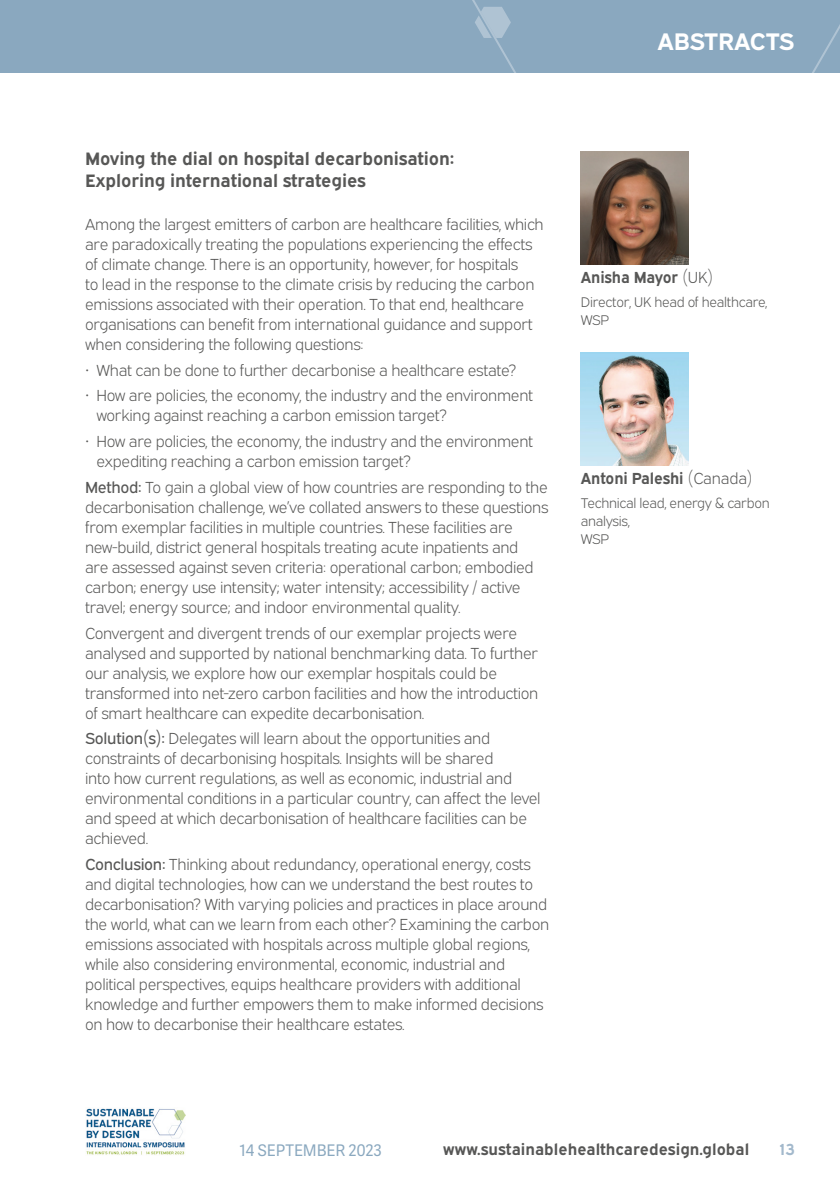
<style>
.page{position:relative;width:840px;height:1191px;background:#fff}
.page>*{position:absolute;margin:0;border:0;box-sizing:border-box;transform-origin:0 0}
.t1{font:700 24px "Expressway Rg";letter-spacing:-.01em;color:#fff}
.t2{font:700 18px/22px "Expressway Rg";letter-spacing:-.01em;color:#575756}
.t3{font:16px/20px "Expressway Lt";letter-spacing:-.02em;color:#575756}
.t4{font:700 16px "Expressway Rg";color:#575756}
.t5{font:700 16px "Expressway Rg";color:#575756;scale:.96 1}
.t6{font:16px "Adelle Sans";color:#8aa8bf}
.t7{font:700 16px "Expressway Rg";color:#a3b9cc}
.t8{font:14px/18px "Expressway Lt";letter-spacing:-.02em;color:#575756}
.s1{font-family:"Expressway Rg"}
.s2{font-family:"Expressway Lt";font-weight:400}
</style>
<div class="page">
<div style="left:0;top:0;width:839px;height:73px;background:#8aa8bf"></div>
<svg style="left:472px;top:0;width:367px;height:73px"></svg>
<svg style="left:474px;top:7px;width:36px;height:31px"></svg>
<img style="left:86px;top:1108px;width:99px;height:47px">
<img style="left:580px;top:151px;width:108px;height:113px">
<img style="left:580px;top:352px;width:108px;height:113px">
<h1 class="t1" style="left:657px;top:22px;width:138px">ABSTRACTS</h1>
<p class="t2" style="left:85px;top:146px;width:370px">Moving the dial on hospital decarbonisation:<br>Exploring international strategies</p>
<p class="t3" style="left:85px;top:213px;width:460px">Among the largest emitters of carbon are healthcare facilities, which are paradoxically treating the populations experiencing the effects of climate change. There is an opportunity, however, for hospitals<br>to lead in the response to the climate crisis by reducing the carbon emissions associated with their operation. To that end, healthcare organisations can benefit from international guidance and support when considering the following questions:</p>
<p class="t3" style="left:85px;top:358px;width:432px">• What can be done to further decarbonise a healthcare estate?</p>
<p class="t3" style="left:96px;top:384px;width:438px;text-indent:-11px">• How are policies, the economy, the industry and the environment working against reaching a carbon emission target?</p>
<p class="t3" style="left:96px;top:430px;width:438px;text-indent:-11px">• How are policies, the economy, the industry and the environment expediting reaching a carbon emission target?</p>
<p class="t3" style="left:85px;top:475px;width:464px"><span class="s1">Method:</span> To gain a global view of how countries are responding to the decarbonisation challenge, we’ve collated answers to these questions from exemplar facilities in multiple countries. These facilities are new-build, district general hospitals treating acute inpatients and<br>are assessed against seven criteria: operational carbon; embodied carbon; energy use intensity; water intensity; accessibility / active travel; energy source; and indoor environmental quality.</p>
<p class="t3" style="left:85px;top:621px;width:454px">Convergent and divergent trends of our exemplar projects were analysed and supported by national benchmarking data. To further our analysis, we explore how our exemplar hospitals could be transformed into net-zero carbon facilities and how the introduction of smart healthcare can expedite decarbonisation.</p>
<p class="t3" style="left:85px;top:727px;width:457px"><span class="s1">Solution(s):</span> Delegates will learn about the opportunities and constraints of decarbonising hospitals. Insights will be shared<br>into how current regulations, as well as economic, industrial and environmental conditions in a particular country, can affect the level and speed at which decarbonisation of healthcare facilities can be achieved.</p>
<p class="t3" style="left:85px;top:852px;width:465px"><span class="s1">Conclusion:</span> Thinking about redundancy, operational energy, costs and digital technologies, how can we understand the best routes to decarbonisation? With varying policies and practices in place around the world, what can we learn from each other? Examining the carbon emissions associated with hospitals across multiple global regions, while also considering environmental, economic, industrial and political perspectives, equips healthcare providers with additional knowledge and further empowers them to make informed decisions on how to decarbonise their healthcare estates.</p>
<p class="t5" style="left:580px;top:265px;width:140px">Anisha Mayor <span class="s2">(UK)</span></p>
<p class="t8" style="left:580px;top:291px;width:188px">Director, UK head of healthcare,<br>WSP</p>
<p class="t5" style="left:580px;top:466px;width:181px">Antoni Paleshi <span class="s2">(Canada)</span></p>
<p class="t8" style="left:580px;top:492px;width:190px">Technical lead, energy &amp; carbon analysis,<br>WSP</p>
<p class="t6" style="left:239px;top:1138px;width:144px">14 SEPTEMBER 2023</p>
<p class="t4" style="left:443px;top:1137px;width:307px">www.sustainablehealthcaredesign.global</p>
<p class="t7" style="left:779px;top:1137px;width:16px">13</p>
</div>
